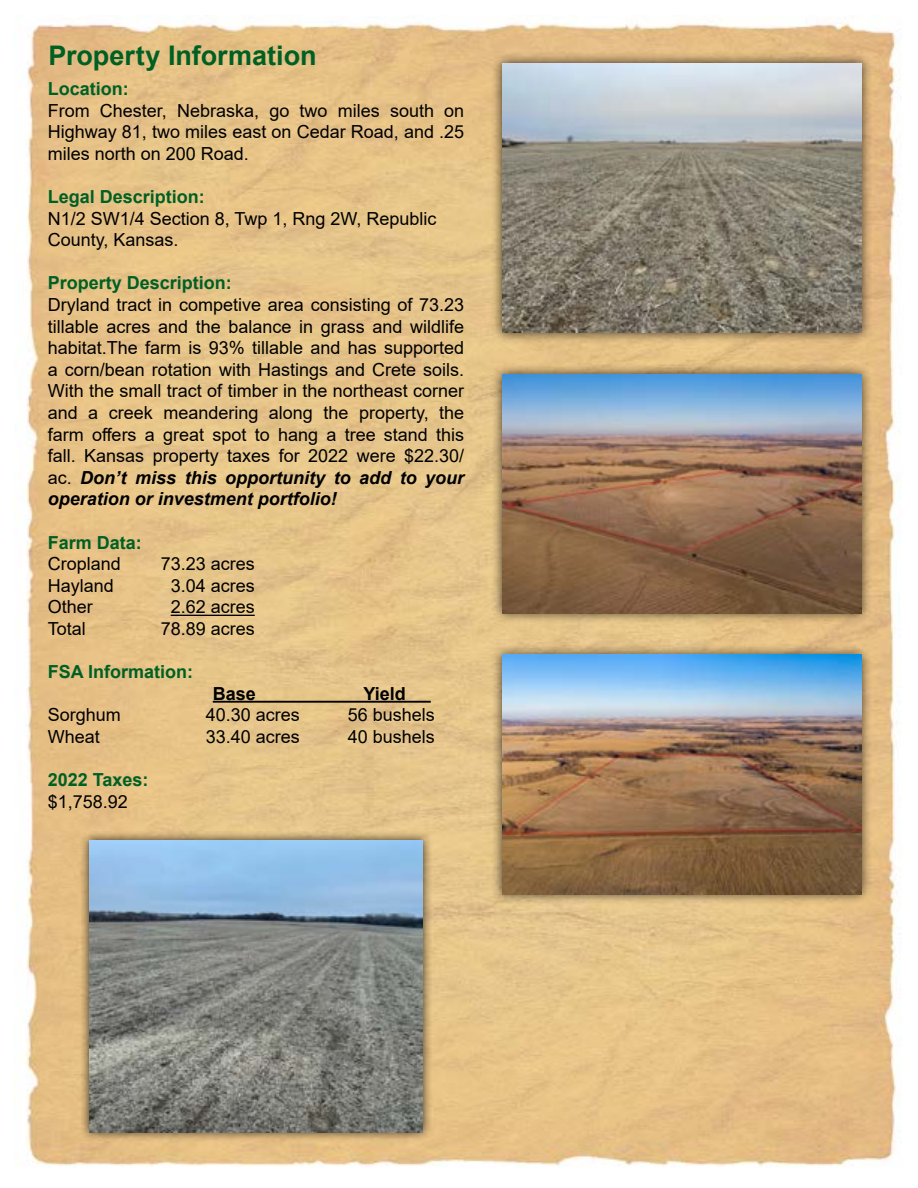
<style>
.page{position:relative;width:918px;height:1188px;background:#fff}
.page>*{position:absolute;margin:0;border:0;box-sizing:border-box;transform-origin:0 0}
.t1{font:700 27px "Arial";color:#006023}
.t2{font:18px/21.6px "Arial";color:#000;text-align:justify}
.t3{font:700 18px "Arial";color:#006023}
.t4{font:700 18px "Arial";color:#000}
.s1{font-weight:700;font-style:italic}
</style>
<div class="page">
<img style="left:14px;top:15px;width:887px;height:1152px">
<hr style="left:171px;top:615px;width:84px;height:1px;background:#000">
<hr style="left:213px;top:701px;width:218px;height:2px;background:#000">
<div style="left:80px;top:831px;width:352px;height:311px;background:#000;opacity:.75"></div>
<img style="left:89px;top:840px;width:334px;height:292px">
<div style="left:491px;top:51px;width:382px;height:293px;background:#000;opacity:.75"></div>
<img style="left:502px;top:63px;width:360px;height:270px">
<div style="left:491px;top:362px;width:382px;height:263px;background:#000;opacity:.75"></div>
<img style="left:502px;top:374px;width:360px;height:240px">
<div style="left:491px;top:643px;width:382px;height:263px;background:#000;opacity:.75"></div>
<img style="left:502px;top:655px;width:360px;height:239px">
<h1 class="t1" style="left:49px;top:36px;width:269px">Property Information</h1>
<p class="t3" style="left:48px;top:76px;width:83px">Location:</p>
<p class="t2" style="left:48px;top:99px;width:418px">From Chester, Nebraska, go two miles south on Highway 81, two miles east on Cedar Road, and .25 miles north on 200 Road.</p>
<p class="t3" style="left:48px;top:184px;width:159px">Legal Description:</p>
<p class="t2" style="left:48px;top:207px;width:390px">N1/2 SW1/4 Section 8, Twp 1, Rng 2W, Republic<br>County, Kansas.</p>
<p class="t3" style="left:48px;top:270px;width:186px">Property Description:</p>
<p class="t2" style="left:48px;top:294px;width:418px">Dryland tract in competive area consisting of 73.23 tillable acres and the balance in grass and wildlife habitat.The farm is 93% tillable and has supported a corn/bean rotation with Hastings and Crete soils.<br>With the small tract of timber in the northeast corner and a creek meandering along the property, the farm offers a great spot to hang a tree stand this fall. Kansas property taxes for 2022 were $22.30/ ac. <span class="s1">Don’t miss this opportunity to add to your operation or investment portfolio!</span></p>
<p class="t3" style="left:48px;top:530px;width:96px">Farm Data:</p>
<p class="t2" style="left:48px;top:553px;width:75px">Cropland</p>
<p class="t2" style="left:161px;top:553px;width:96px">73.23 acres</p>
<p class="t2" style="left:48px;top:575px;width:68px">Hayland</p>
<p class="t2" style="left:171px;top:575px;width:86px">3.04 acres</p>
<p class="t2" style="left:48px;top:596px;width:47px">Other</p>
<p class="t2" style="left:171px;top:596px;width:86px">2.62 acres</p>
<p class="t2" style="left:48px;top:618px;width:40px">Total</p>
<p class="t2" style="left:161px;top:618px;width:96px">78.89 acres</p>
<p class="t3" style="left:48px;top:659px;width:147px">FSA Information:</p>
<p class="t4" style="left:213px;top:681px;width:45px">Base</p>
<p class="t4" style="left:363px;top:681px;width:44px">Yield</p>
<p class="t2" style="left:48px;top:704px;width:75px">Sorghum</p>
<p class="t2" style="left:206px;top:704px;width:96px">40.30 acres</p>
<p class="t2" style="left:348px;top:704px;width:89px">56 bushels</p>
<p class="t2" style="left:48px;top:726px;width:54px">Wheat</p>
<p class="t2" style="left:206px;top:726px;width:96px">33.40 acres</p>
<p class="t2" style="left:348px;top:726px;width:89px">40 bushels</p>
<p class="t3" style="left:48px;top:767px;width:102px">2022 Taxes:</p>
<p class="t2" style="left:48px;top:791px;width:82px">$1,758.92</p>
</div>
